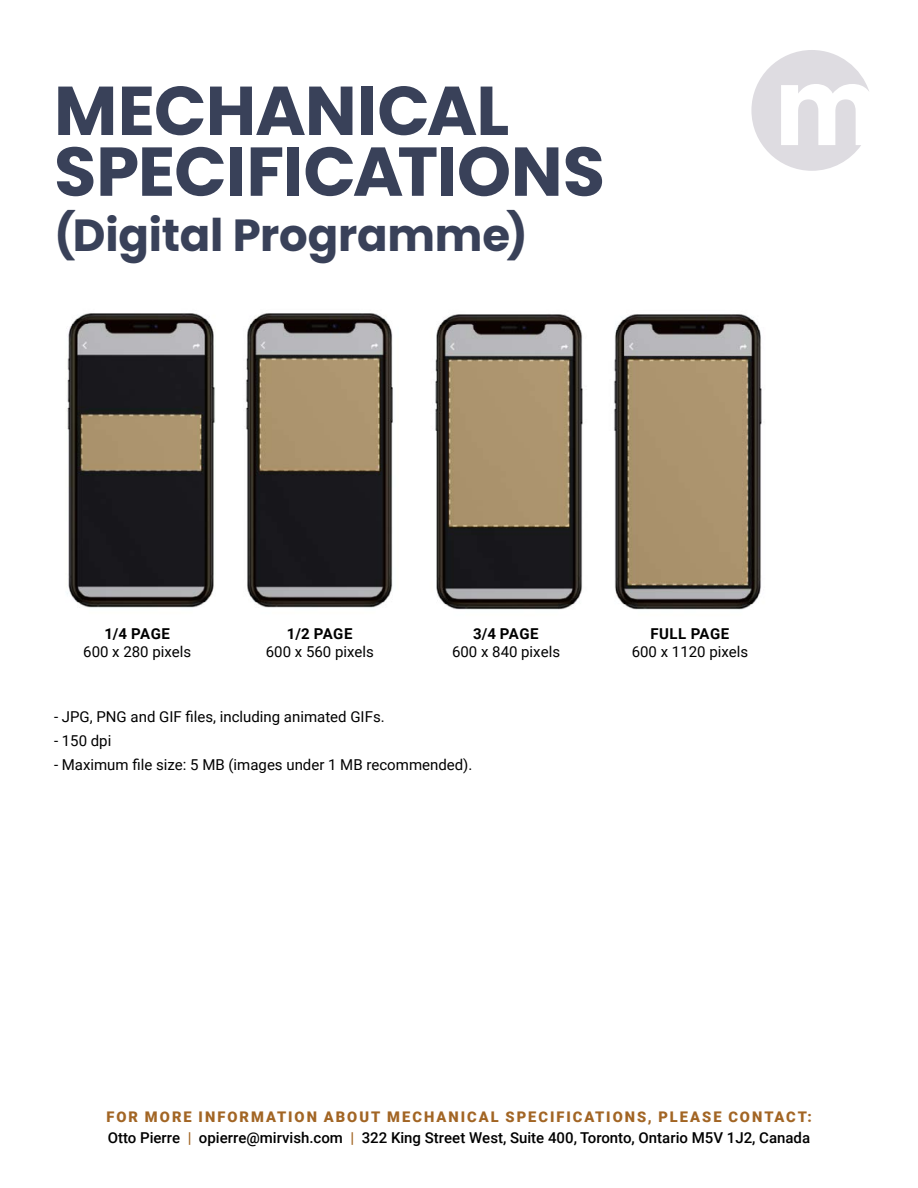
<style>
.page{position:relative;width:918px;height:1188px;background:#fff}
.page>*{position:absolute;margin:0;border:0;box-sizing:border-box;transform-origin:0 0}
.PAGE_headers{font:700 69px/60.8px "Poppins";letter-spacing:-.015em;color:#394159}
.PAGE_headers-2{font:700 45px "Poppins";letter-spacing:-.005em;color:#394159}
.SPECS_extra_info{font:15px "Roboto";color:#000}
.CONTACT_content{font:500 15px "Roboto";color:#000}
.SPECS_extra_info-2{font:700 15px "Roboto";letter-spacing:.035em;color:#000}
.CONTACT_heading{font:900 14.7px "Roboto";letter-spacing:.135em;color:#a26524}
.s1{color:#a26524}
</style>
<div class="page">
<svg style="left:751px;top:50px;width:118px;height:121px"></svg>
<img style="left:67px;top:313px;width:148px;height:295px">
<img style="left:435px;top:314px;width:148px;height:296px">
<img style="left:246px;top:313px;width:147px;height:295px">
<img style="left:614px;top:314px;width:148px;height:296px">
<h1 class="PAGE_headers" style="left:54px;top:81px;width:553px">MECHANICAL<br>SPECIFICATIONS</h1>
<h1 class="PAGE_headers-2" style="left:54px;top:209px;width:475px">(Digital Programme)</h1>
<p class="SPECS_extra_info-2" style="left:104px;top:623px;width:67px">1/4 PAGE</p>
<p class="SPECS_extra_info" style="left:83px;top:641px;width:110px">600 x 280 pixels</p>
<p class="SPECS_extra_info-2" style="left:287px;top:623px;width:67px">1/2 PAGE</p>
<p class="SPECS_extra_info" style="left:266px;top:641px;width:110px">600 x 560 pixels</p>
<p class="SPECS_extra_info-2" style="left:473px;top:623px;width:67px">3/4 PAGE</p>
<p class="SPECS_extra_info" style="left:452px;top:641px;width:110px">600 x 840 pixels</p>
<p class="SPECS_extra_info-2" style="left:650px;top:623px;width:80px">FULL PAGE</p>
<p class="SPECS_extra_info" style="left:632px;top:641px;width:118px">600 x 1120 pixels</p>
<p class="SPECS_extra_info" style="left:54px;top:706px;width:332px">- JPG, PNG and GIF files, including animated GIFs.</p>
<p class="SPECS_extra_info" style="left:54px;top:730px;width:59px">- 150 dpi</p>
<p class="SPECS_extra_info" style="left:54px;top:754px;width:420px">- Maximum file size: 5 MB (images under 1 MB recommended).</p>
<h2 class="CONTACT_heading" style="left:107px;top:1107px;width:707px">FOR MORE INFORMATION ABOUT MECHANICAL SPECIFICATIONS, PLEASE CONTACT:</h2>
<p class="CONTACT_content" style="left:108px;top:1127px;width:704px">Otto Pierre <span class="s1">|</span> opierre@mirvish.com <span class="s1">|</span> 322 King Street West, Suite 400, Toronto, Ontario M5V 1J2, Canada</p>
</div>
